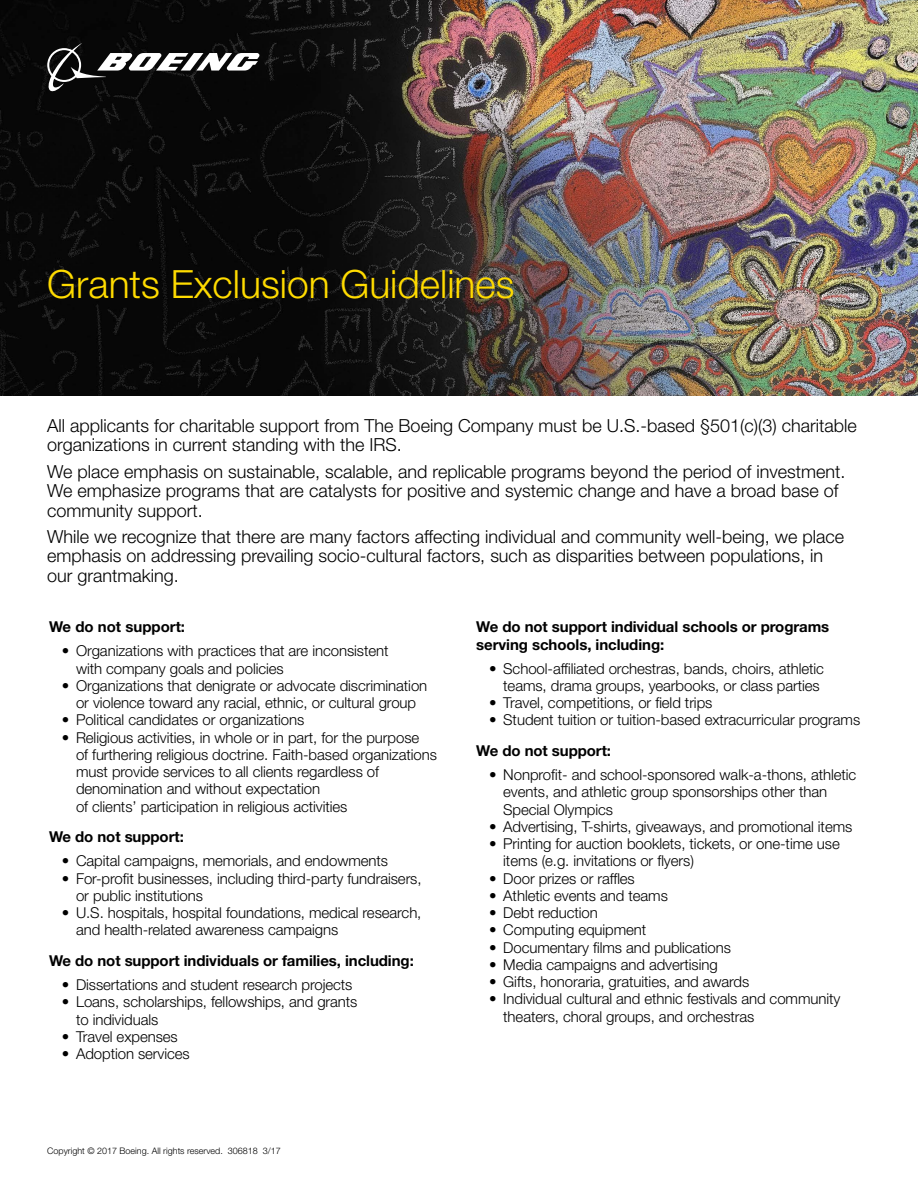
<style>
.page{position:relative;width:918px;height:1188px;background:#fff}
.page>*{position:absolute;margin:0;border:0;box-sizing:border-box;transform-origin:0 0}
.t1{font:300 39px "Helvetica Neue LT Std";color:#ffdb00}
.t2{font:300 18px/19.5px "Helvetica Neue LT Std";color:#000}
.t3{font:300 15px/17.2px "Helvetica Neue LT Std";letter-spacing:-.005em;color:#000}
.t4{font:700 15px/17.2px "Helvetica Neue LT Std";letter-spacing:-.005em;color:#000}
.t5{font:300 9px "Helvetica Neue LT Std";color:#000}
</style>
<div class="page">
<img style="left:0;top:0;width:918px;height:396px">
<svg style="left:47px;top:43px;width:212px;height:50px"></svg>
<h1 class="t1" style="left:47px;top:261px;width:469px">Grants Exclusion Guidelines</h1>
<p class="t2" style="left:47px;top:415px;width:811px">All applicants for charitable support from The Boeing Company must be U.S.-based §501(c)(3) charitable organizations in current standing with the IRS.</p>
<p class="t2" style="left:47px;top:461px;width:800px">We place emphasis on sustainable, scalable, and replicable programs beyond the period of investment.<br>We emphasize programs that are catalysts for positive and systemic change and have a broad base of community support.</p>
<p class="t2" style="left:47px;top:526px;width:798px">While we recognize that there are many factors affecting individual and community well-being, we place emphasis on addressing prevailing socio-cultural factors, such as disparities between populations, in our grantmaking.</p>
<p class="t4" style="left:49px;top:618px;width:138px">We do not support:</p>
<p class="t3" style="left:76px;top:642px;width:314px;text-indent:-14px">• Organizations with practices that are inconsistent with company goals and policies</p>
<p class="t3" style="left:62px;top:677px;width:367px;text-align:center">• Organizations that denigrate or advocate discrimination or violence toward any racial, ethnic, or cultural group</p>
<p class="t3" style="left:62px;top:711px;width:244px">• Political candidates or organizations</p>
<p class="t3" style="left:76px;top:728px;width:363px;text-indent:-14px">• Religious activities, in whole or in part, for the purpose<br>of furthering religious doctrine. Faith-based organizations must provide services to all clients regardless of denomination and without expectation<br>of clients’ participation in religious activities</p>
<p class="t4" style="left:49px;top:828px;width:136px">We do not support:</p>
<p class="t3" style="left:62px;top:852px;width:328px">• Capital campaigns, memorials, and endowments</p>
<p class="t3" style="left:76px;top:869px;width:347px;text-indent:-14px">• For-profit businesses, including third-party fundraisers, or public institutions</p>
<p class="t3" style="left:76px;top:904px;width:347px;text-indent:-14px">• U.S. hospitals, hospital foundations, medical research, and health-related awareness campaigns</p>
<p class="t4" style="left:49px;top:952px;width:366px">We do not support individuals or families, including:</p>
<p class="t3" style="left:62px;top:976px;width:292px">• Dissertations and student research projects</p>
<p class="t3" style="left:76px;top:993px;width:283px;text-indent:-14px">• Loans, scholarships, fellowships, and grants to individuals</p>
<p class="t3" style="left:62px;top:1028px;width:117px">• Travel expenses</p>
<p class="t3" style="left:62px;top:1045px;width:129px">• Adoption services</p>
<p class="t5" style="left:47px;top:1145px;width:235px">Copyright © 2017 Boeing. All rights reserved. 306818 3/17</p>
<p class="t4" style="left:476px;top:618px;width:355px">We do not support individual schools or programs serving schools, including:</p>
<p class="t3" style="left:489px;top:659px;width:336px;text-align:right">• School-affiliated orchestras, bands, choirs, athletic teams, drama groups, yearbooks, or class parties</p>
<p class="t3" style="left:489px;top:694px;width:225px">• Travel, competitions, or field trips</p>
<p class="t3" style="left:489px;top:711px;width:373px">• Student tuition or tuition-based extracurricular programs</p>
<p class="t4" style="left:476px;top:742px;width:136px">We do not support:</p>
<p class="t3" style="left:503px;top:766px;width:355px;text-indent:-14px">• Nonprofit- and school-sponsored walk-a-thons, athletic events, and athletic group sponsorships other than<br>Special Olympics</p>
<p class="t3" style="left:489px;top:818px;width:365px">• Advertising, T-shirts, giveaways, and promotional items</p>
<p class="t3" style="left:503px;top:835px;width:338px;text-indent:-14px">• Printing for auction booklets, tickets, or one-time use items (e.g. invitations or flyers)</p>
<p class="t3" style="left:489px;top:869px;width:147px">• Door prizes or raffles</p>
<p class="t3" style="left:489px;top:887px;width:180px">• Athletic events and teams</p>
<p class="t3" style="left:489px;top:904px;width:110px">• Debt reduction</p>
<p class="t3" style="left:489px;top:921px;width:159px">• Computing equipment</p>
<p class="t3" style="left:489px;top:938px;width:243px">• Documentary films and publications</p>
<p class="t3" style="left:489px;top:956px;width:230px">• Media campaigns and advertising</p>
<p class="t3" style="left:489px;top:973px;width:262px">• Gifts, honoraria, gratuities, and awards</p>
<p class="t3" style="left:503px;top:990px;width:339px;text-indent:-14px">• Individual cultural and ethnic festivals and community theaters, choral groups, and orchestras</p>
</div>
